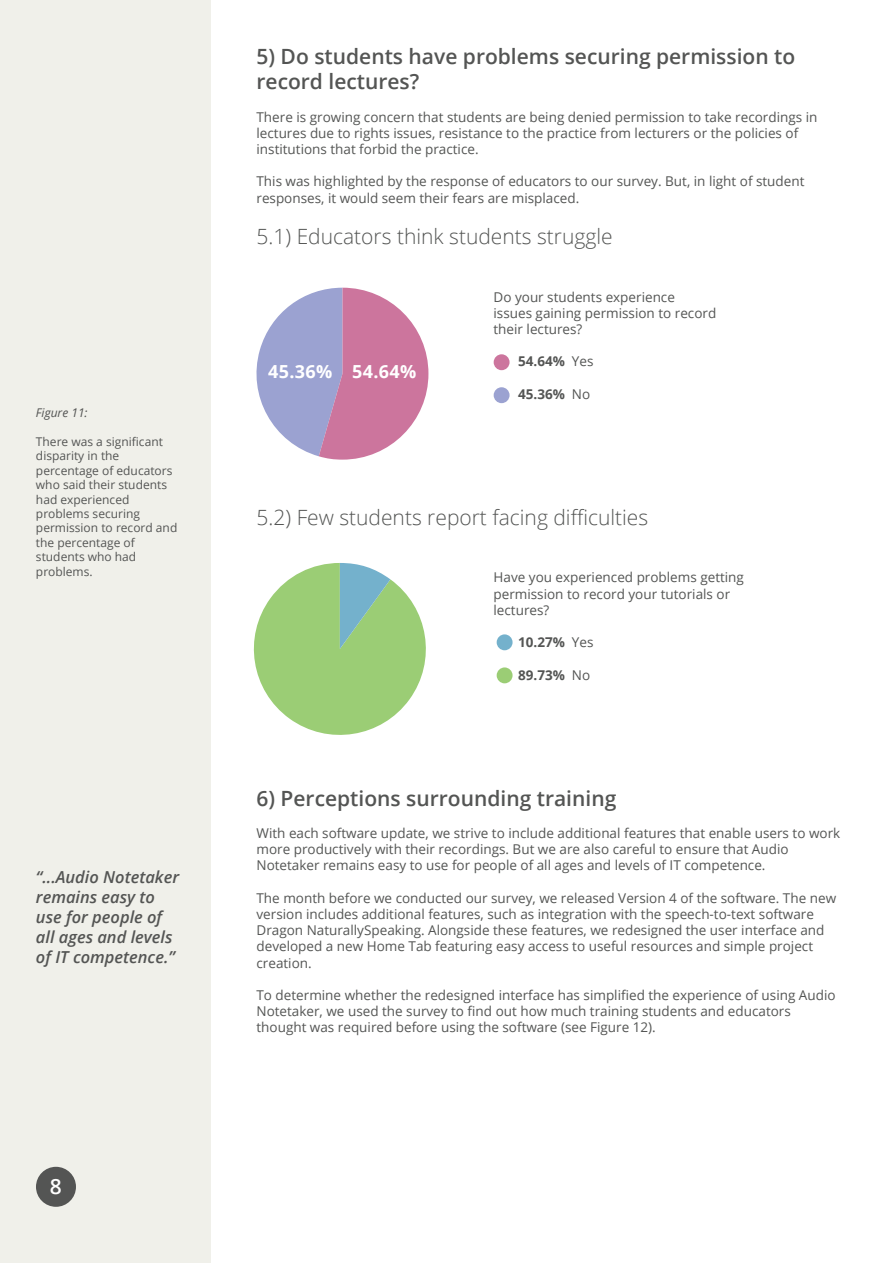
<style>
.page{position:relative;width:893px;height:1263px;background:#fff}
.page>*{position:absolute;margin:0;border:0;box-sizing:border-box;transform-origin:0 0}
.t1{font:600 21px/25.2px "Open Sans";color:#545554}
.t2{font:300 21px "Open Sans";color:#545554}
.t3{font:600 21px "Open Sans";color:#fff}
.t4{font:700 18px "Open Sans";letter-spacing:.02em;color:#fff}
.t5{font:italic 600 16.5px/19.8px "Open Sans";color:#545554}
.t6{font:13.5px/16.2px "Open Sans";color:#545554}
.t7{font:700 13.5px "Open Sans";color:#545554}
.t8{font:12px/14.4px "Open Sans";color:#545554}
.t9{font:italic 12px "Open Sans";color:#545554}
.s1{font-weight:400}
</style>
<div class="page">
<svg style="left:256px;top:288px;width:172px;height:172px"></svg>
<svg style="left:253px;top:563px;width:173px;height:172px"></svg>
<div style="left:497px;top:634px;width:16px;height:16px;background:#74b1cc;border-radius:50%"></div>
<div style="left:497px;top:667px;width:16px;height:16px;background:#9bcd75;border-radius:50%"></div>
<div style="left:494px;top:354px;width:16px;height:16px;background:#cc759d;border-radius:50%"></div>
<div style="left:494px;top:387px;width:16px;height:16px;background:#9ba2d1;border-radius:50%"></div>
<div style="left:0;top:0;width:210px;height:1263px;background:#f0f0ea"></div>
<div style="left:36px;top:1167px;width:40px;height:40px;background:#545554;border-radius:50%"></div>
<p class="t9" style="left:36px;top:405px;width:53px">Figure 11:</p>
<p class="t8" style="left:36px;top:434px;width:143px">There was a significant disparity in the percentage of educators who said their students had experienced problems securing permission to record and the percentage of students who had problems.</p>
<p class="t5" style="left:36px;top:867px;width:145px">“...Audio Notetaker remains easy to use for people of all ages and levels of IT competence.”</p>
<h1 class="t3" style="left:50px;top:1172px;width:13px">8</h1>
<h1 class="t1" style="left:256px;top:43px;width:540px">5) Do students have problems securing permission to record lectures?</h1>
<p class="t6" style="left:256px;top:108px;width:562px">There is growing concern that students are being denied permission to take recordings in lectures due to rights issues, resistance to the practice from lecturers or the policies of institutions that forbid the practice.</p>
<p class="t6" style="left:256px;top:173px;width:549px">This was highlighted by the response of educators to our survey. But, in light of student responses, it would seem their fears are misplaced.</p>
<h1 class="t2" style="left:256px;top:222px;width:358px">5.1) Educators think students struggle</h1>
<h2 class="t4" style="left:268px;top:359px;width:150px">45.36% 54.64%</h2>
<p class="t6" style="left:494px;top:288px;width:224px">Do your students experience issues gaining permission to record their lectures?</p>
<p class="t7" style="left:518px;top:352px;width:77px">54.64% <span class="s1">Yes</span></p>
<p class="t7" style="left:518px;top:384px;width:74px">45.36% <span class="s1">No</span></p>
<h1 class="t2" style="left:256px;top:503px;width:393px">5.2) Few students report facing difficulties</h1>
<p class="t6" style="left:494px;top:569px;width:252px">Have you experienced problems getting permission to record your tutorials or lectures?</p>
<p class="t7" style="left:518px;top:633px;width:77px">10.27% <span class="s1">Yes</span></p>
<p class="t7" style="left:518px;top:665px;width:74px">89.73% <span class="s1">No</span></p>
<h1 class="t1" style="left:256px;top:785px;width:361px">6) Perceptions surrounding training</h1>
<p class="t6" style="left:256px;top:825px;width:585px">With each software update, we strive to include additional features that enable users to work more productively with their recordings. But we are also careful to ensure that Audio<br>Notetaker remains easy to use for people of all ages and levels of IT competence.</p>
<p class="t6" style="left:256px;top:889px;width:581px">The month before we conducted our survey, we released Version 4 of the software. The new version includes additional features, such as integration with the speech-to-text software Dragon NaturallySpeaking. Alongside these features, we redesigned the user interface and developed a new Home Tab featuring easy access to useful resources and simple project creation.</p>
<p class="t6" style="left:256px;top:987px;width:581px">To determine whether the redesigned interface has simplified the experience of using Audio<br>Notetaker, we used the survey to find out how much training students and educators thought was required before using the software (see Figure 12).</p>
</div>
